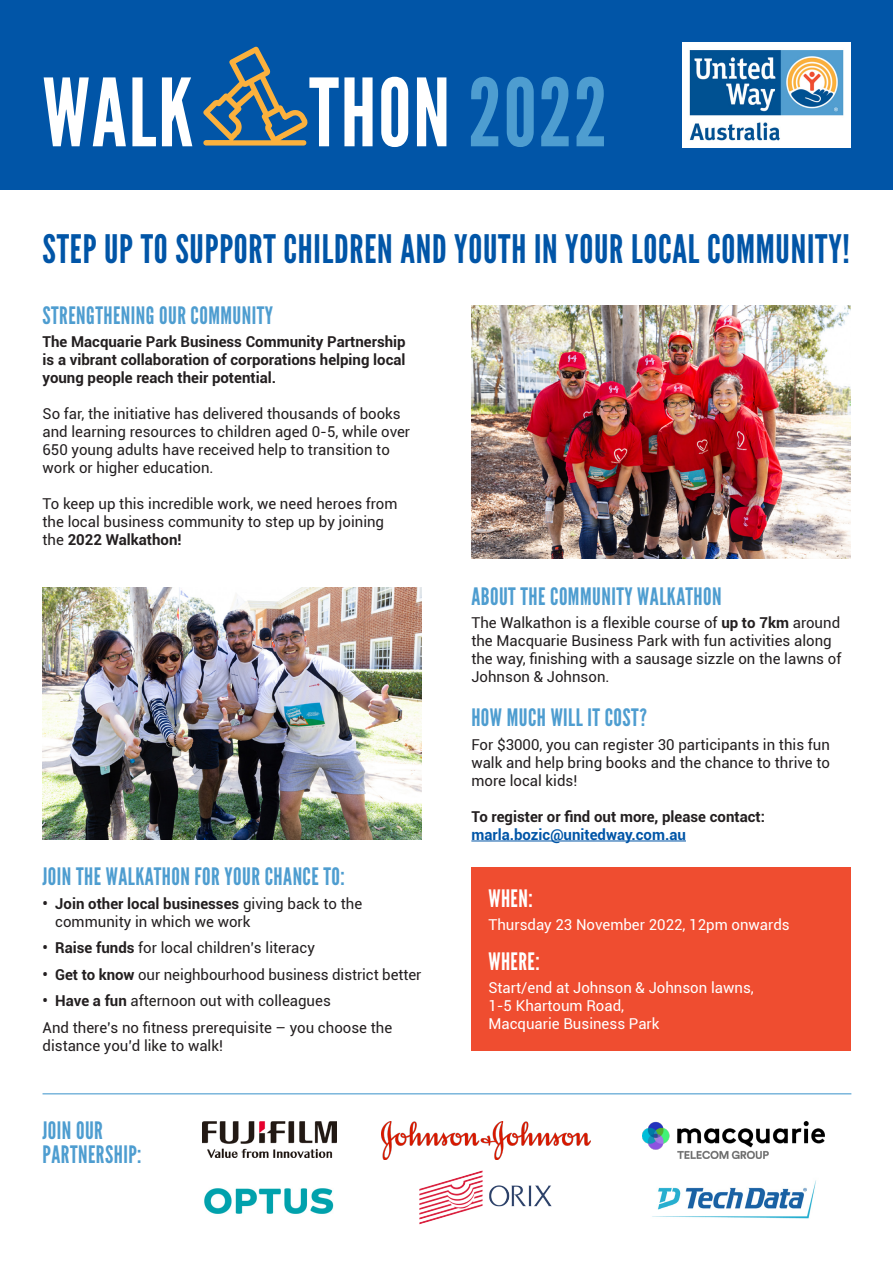
<style>
.page{position:relative;width:893px;height:1263px;background:#fff}
.page>*{position:absolute;margin:0;border:0;box-sizing:border-box;transform-origin:0 0}
.t1{font:93.6px "League Gothic";letter-spacing:.02em;color:#fff}
.t2{font:39.15px "League Gothic";letter-spacing:.02em;color:#0155a7}
.t3{font:24px/24px "League Gothic";letter-spacing:.02em;color:#4e9dd0}
.t4{font:24px "League Gothic";letter-spacing:.02em;color:#fff}
.t5{font:15px/18px "Roboto";color:#231f20}
.t6{font:700 15px/18px "Roboto";color:#231f20;text-align:justify}
.t7{font:15px "Roboto";color:#fff}
.t8{font:700 15px "Roboto";color:#0155a7}
.s1{color:#4e9dd0}
.s2{font-weight:700}
</style>
<div class="page">
<div style="left:0;top:0;width:893px;height:189px;background:#0155a7"></div>
<svg style="left:203px;top:46px;width:105px;height:100px"></svg>
<img style="left:682px;top:43px;width:168px;height:104px">
<img style="left:471px;top:306px;width:379px;height:252px">
<img style="left:43px;top:587px;width:379px;height:253px">
<hr style="left:471px;top:841px;width:215px;height:1px;background:#0155a7">
<div style="left:471px;top:868px;width:379px;height:183px;background:#ef4d30"></div>
<img style="left:203px;top:1121px;width:133px;height:37px">
<img style="left:419px;top:1170px;width:133px;height:55px">
<img style="left:652px;top:1180px;width:164px;height:39px">
<img style="left:382px;top:1121px;width:208px;height:38px">
<img style="left:643px;top:1121px;width:182px;height:38px">
<img style="left:204px;top:1188px;width:130px;height:26px">
<hr style="left:43px;top:1093px;width:808px;height:1px;background:#4e9dd0">
<p class="t1" style="left:43px;top:57px;width:566px">WALK THON <span class="s1">2022</span></p>
<p class="t2" style="left:43px;top:226px;width:809px">STEP UP TO SUPPORT CHILDREN AND YOUTH IN YOUR LOCAL COMMUNITY!</p>
<p class="t3" style="left:43px;top:303px;width:232px">STRENGTHENING OUR COMMUNITY</p>
<p class="t6" style="left:43px;top:332px;width:365px">The Macquarie Park Business Community Partnership is a vibrant collaboration of corporations helping local young people reach their potential.</p>
<p class="t5" style="left:43px;top:404px;width:369px">So far, the initiative has delivered thousands of books and learning resources to children aged 0-5, while over 650 young adults have received help to transition to work or higher education.</p>
<p class="t5" style="left:43px;top:494px;width:357px">To keep up this incredible work, we need heroes from the local business community to step up by joining the <span class="s2">2022 Walkathon!</span></p>
<p class="t3" style="left:43px;top:865px;width:304px">JOIN THE WALKATHON FOR YOUR CHANCE TO:</p>
<p class="t5" style="left:55px;top:894px;width:308px;text-indent:-13px"><span class="s2">• Join other local businesses</span> giving back to the community in which we work</p>
<p class="t5" style="left:43px;top:938px;width:274px"><span class="s2">• Raise funds</span> for local children’s literacy</p>
<p class="t5" style="left:43px;top:965px;width:380px"><span class="s2">• Get to know</span> our neighbourhood business district better</p>
<p class="t5" style="left:43px;top:991px;width:290px"><span class="s2">• Have a fun</span> afternoon out with colleagues</p>
<p class="t5" style="left:43px;top:1018px;width:351px">And there’s no fitness prerequisite – you choose the distance you’d like to walk!</p>
<p class="t3" style="left:43px;top:1118px;width:101px">JOIN OUR<br>PARTNERSHIP:</p>
<p class="t3" style="left:471px;top:584px;width:252px">ABOUT THE COMMUNITY WALKATHON</p>
<p class="t5" style="left:471px;top:613px;width:371px">The Walkathon is a flexible course of <span class="s2">up to 7km</span> around the Macquarie Business Park with fun activities along the way, finishing with a sausage sizzle on the lawns of Johnson &amp; Johnson.</p>
<p class="t3" style="left:471px;top:706px;width:177px">HOW MUCH WILL IT COST?</p>
<p class="t5" style="left:471px;top:735px;width:360px;text-align:justify">For $3000, you can register 30 participants in this fun walk and help bring books and the chance to thrive to more local kids!</p>
<p class="t6" style="left:471px;top:807px;width:295px">To register or find out more, please contact:</p>
<p class="t8" style="left:471px;top:824px;width:216px">marla.bozic@unitedway.com.au</p>
<p class="t4" style="left:488px;top:884px;width:46px">WHEN:</p>
<p class="t7" style="left:488px;top:914px;width:303px">Thursday 23 November 2022, 12pm onwards</p>
<p class="t4" style="left:488px;top:947px;width:53px">WHERE:</p>
<p class="t7" style="left:488px;top:977px;width:267px">Start/end at Johnson &amp; Johnson lawns,</p>
<p class="t7" style="left:488px;top:995px;width:137px">1-5 Khartoum Road,</p>
<p class="t7" style="left:488px;top:1013px;width:173px">Macquarie Business Park</p>
</div>
